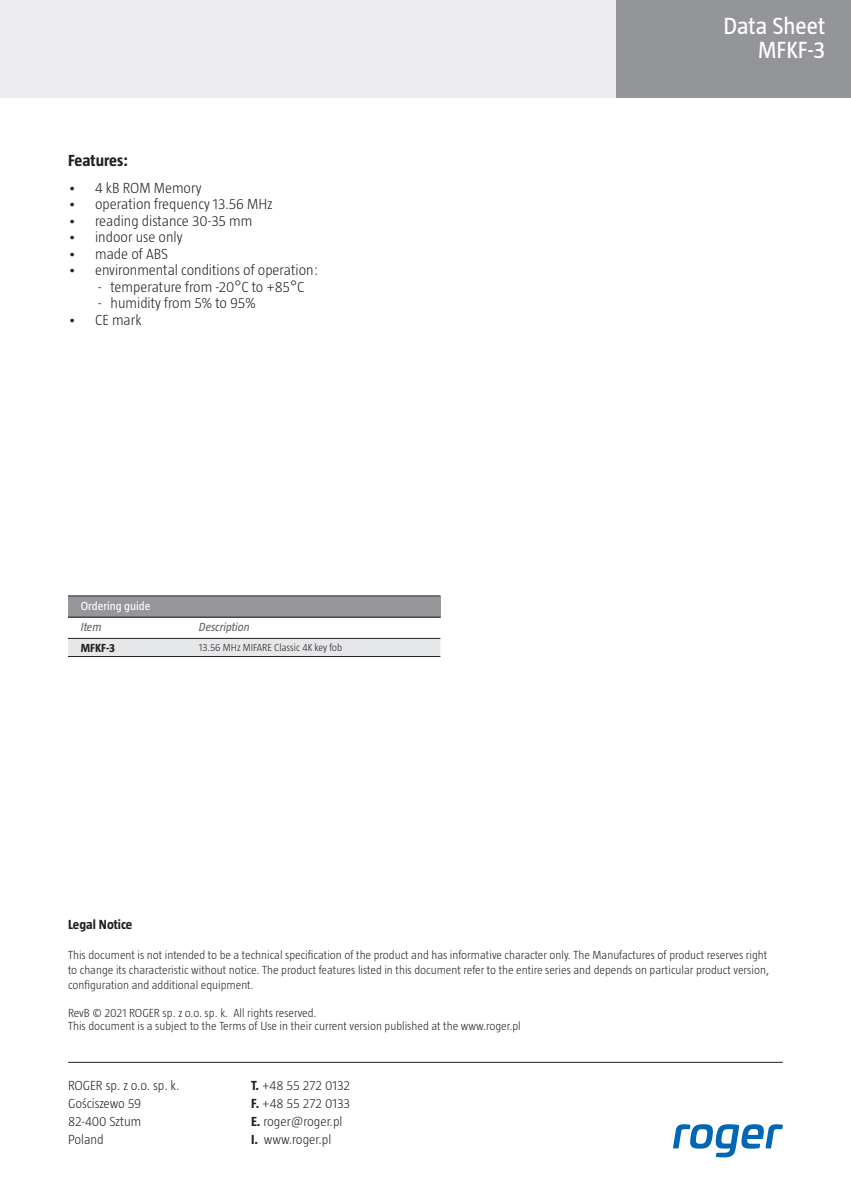
<style>
.page{position:relative;width:851px;height:1191px;background:#fff}
.page>*{position:absolute;margin:0;border:0;box-sizing:border-box;transform-origin:0 0}
.t1{font:300 24px/24px "Taz";color:#fff;text-align:right}
.t2{font:24px/24px "Taz";color:#fff;text-align:right}
.t3{font:700 16.5px "Taz";color:#231f20}
.t4{font:300 15px "Taz";color:#231f20}
.t5{font:300 13.5px/18px "Taz";color:#231f20}
.t6{font:700 13.5px "Taz";color:#231f20}
.t7{font:300 12px/15px "Taz";color:#231f20}
.t8{font:italic 12px "Taz";color:#636366}
.t9{font:12px "Taz";color:#fff}
.t10{font:700 12px "Taz";color:#231f20}
.t11{font:300 10.5px "Taz";color:#231f20}
.s1{font-weight:700}
</style>
<div class="page">
<div style="left:612px;top:0;width:238px;height:98px;background:#939598"></div>
<div style="left:0;top:0;width:615px;height:97px;background:#ececee"></div>
<svg style="left:673px;top:1124px;width:109px;height:33px"></svg>
<div style="left:68px;top:596px;width:372px;height:21px;background:#95979a"></div>
<div style="left:68px;top:639px;width:372px;height:17px;background:#e6e7e9"></div>
<hr style="left:68px;top:595px;width:118px;height:1px;background:#231f20">
<hr style="left:186px;top:595px;width:254px;height:1px;background:#231f20">
<hr style="left:68px;top:617px;width:118px;height:1px;background:#231f20">
<hr style="left:186px;top:617px;width:254px;height:1px;background:#231f20">
<hr style="left:68px;top:656px;width:118px;height:1px;background:#231f20">
<hr style="left:68px;top:638px;width:118px;height:1px;background:#231f20">
<hr style="left:186px;top:638px;width:254px;height:1px;background:#231f20">
<hr style="left:186px;top:656px;width:254px;height:1px;background:#231f20">
<hr style="left:68px;top:1062px;width:714px;height:1px;background:#231f20">
<h2 class="t3" style="left:68px;top:151px;width:62px">Features:</h2>
<p class="t4" style="left:68px;top:179px;width:135px">• 4 kB ROM Memory</p>
<p class="t4" style="left:68px;top:196px;width:206px">• operation frequency 13.56 MHz</p>
<p class="t4" style="left:68px;top:212px;width:186px">• reading distance 30-35 mm</p>
<p class="t4" style="left:68px;top:229px;width:116px">• indoor use only</p>
<p class="t4" style="left:68px;top:245px;width:101px">• made of ABS</p>
<p class="t4" style="left:68px;top:262px;width:252px">• environmental conditions of operation:</p>
<p class="t4" style="left:98px;top:278px;width:208px">- temperature from -20°C to +85°C</p>
<p class="t4" style="left:98px;top:295px;width:159px">- humidity from 5% to 95%</p>
<p class="t4" style="left:68px;top:311px;width:75px">• CE mark</p>
<p class="t9" style="left:81px;top:599px;width:71px">Ordering guide</p>
<p class="t8" style="left:81px;top:620px;width:22px">Item</p>
<p class="t8" style="left:199px;top:620px;width:52px">Description</p>
<p class="t10" style="left:81px;top:641px;width:36px">MFKF-3</p>
<p class="t11" style="left:199px;top:641px;width:145px">13.56 MHz MIFARE Classic 4K key fob</p>
<h1 class="t2" style="left:723px;top:14px;width:103px">Data Sheet<br>MFKF-3</h1>
<h1 class="t1" style="left:686px;top:20px;width:136px">Kontrolery serii<br>PRxx1</h1>
<p class="t6" style="left:68px;top:916px;width:66px">Legal Notice</p>
<p class="t7" style="left:68px;top:946px;width:702px">This document is not intended to be a technical specification of the product and has informative character only. The Manufactures of product reserves right to change its characteristic without notice. The product features listed in this document refer to the entire series and depends on particular product version, configuration and additional equipment.</p>
<p class="t7" style="left:68px;top:1006px;width:454px;line-height:13.2px">RevB © 2021 ROGER sp. z o.o. sp. k. All rights reserved.<br>This document is a subject to the Terms of Use in their current version published at the www.roger.pl</p>
<p class="t5" style="left:68px;top:1076px;width:113px">ROGER sp. z o.o. sp. k.<br>Gościszewo 59<br>82-400 Sztum<br>Poland</p>
<p class="t5" style="left:251px;top:1076px;width:101px"><span class="s1">T.</span> +48 55 272 0132<br><span class="s1">F.</span> +48 55 272 0133<br><span class="s1">E.</span> roger@roger.pl<br><span class="s1">I.</span> www.roger.pl</p>
</div>
